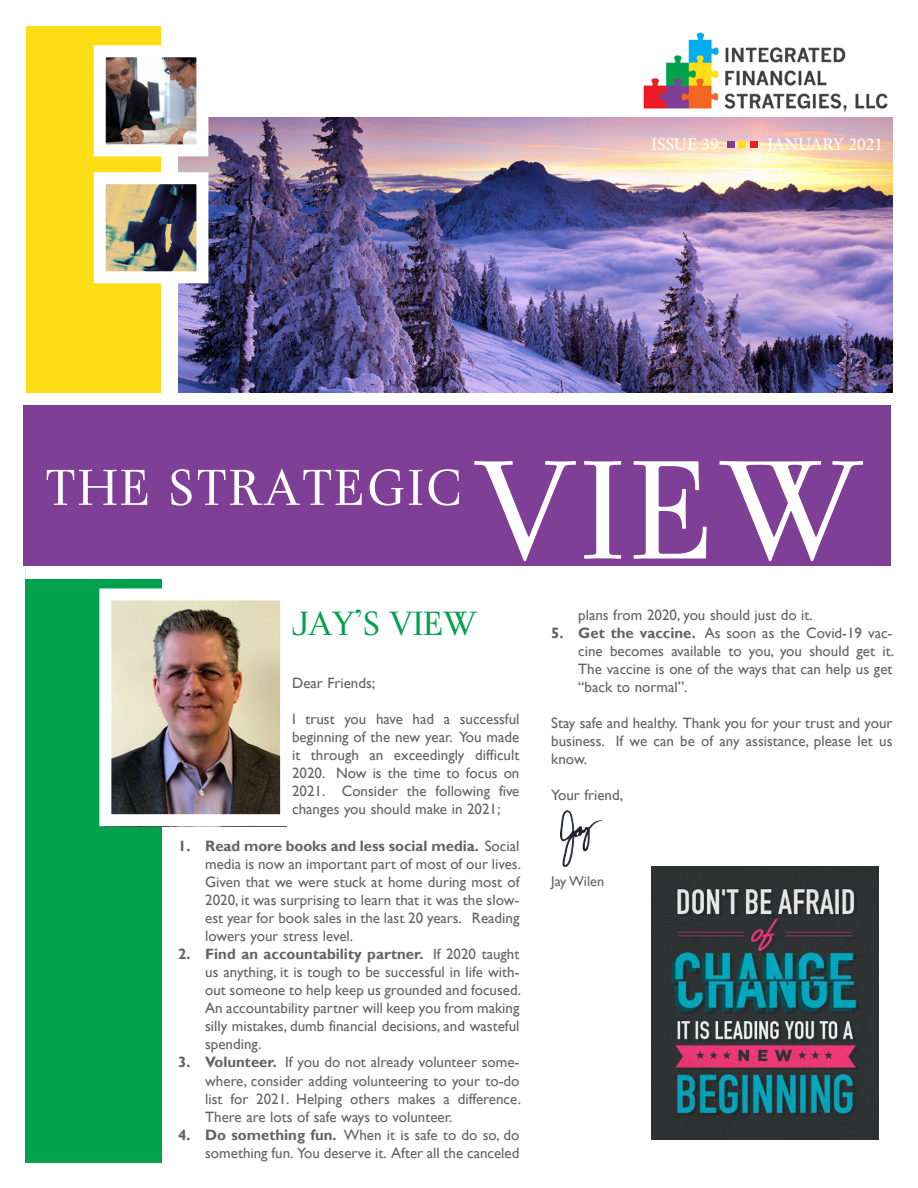
<style>
.page{position:relative;width:918px;height:1188px;background:#fff}
.page>*{position:absolute;margin:0;border:0;box-sizing:border-box;transform-origin:0 0}
.t1{font:150px "Medio";color:#fff}
.t2{font:54px "Medio";letter-spacing:.05em;color:#fff}
.t3{font:36px "Medio";color:#00a14b}
.t4{font:18px "Minion Pro";color:#fff}
.t5{font:15px/18px "Gill Sans";color:#636366;text-align:justify}
.t6{font:14.25px "Gill Sans";color:#636366}
.s1{font-weight:700}
</style>
<div class="page">
<img style="left:178px;top:118px;width:714px;height:275px">
<img style="left:643px;top:32px;width:245px;height:80px">
<div style="left:26px;top:567px;width:136px;height:595px;background:#00a14b"></div>
<div style="left:26px;top:26px;width:135px;height:378px;background:#ffde17"></div>
<div style="left:23px;top:405px;width:868px;height:161px;background:#7f3f96"></div>
<img style="left:107px;top:58px;width:88px;height:85px">
<div style="left:94px;top:45px;width:114px;height:111px;border:12px solid #fff"></div>
<img style="left:107px;top:185px;width:88px;height:85px">
<div style="left:94px;top:172px;width:114px;height:111px;border:12px solid #fff"></div>
<div style="left:0;top:393px;width:892px;height:12px;background:#fff"></div>
<div style="left:25px;top:567px;width:868px;height:12px;background:#fff"></div>
<div style="left:727px;top:141px;width:7px;height:7px;background:#7f3e98"></div>
<div style="left:738px;top:141px;width:8px;height:7px;background:#ffde17"></div>
<div style="left:750px;top:141px;width:7px;height:7px;background:#ed1b24"></div>
<img style="left:560px;top:810px;width:43px;height:56px">
<img style="left:112px;top:601px;width:167px;height:212px">
<div style="left:99px;top:588px;width:193px;height:238px;border:12px solid #fff"></div>
<img style="left:651px;top:866px;width:227px;height:273px">
<p class="t4" style="left:651px;top:132px;width:69px">ISSUE 39</p>
<p class="t4" style="left:767px;top:132px;width:117px">JANUARY 2021</p>
<p class="t2" style="left:46px;top:466px;width:418px">THE STRATEGIC</p>
<p class="t1" style="left:476px;top:449px;width:387px">VIEW</p>
<p class="t3" style="left:292px;top:609px;width:186px">JAY’S VIEW</p>
<p class="t5" style="left:292px;top:674px;width:85px">Dear Friends;</p>
<p class="t5" style="left:292px;top:710px;width:229px">I trust you have had a successful beginning of the new year. You made it through an exceedingly difficult 2020. Now is the time to focus on 2021. Consider the following five changes you should make in 2021;</p>
<p class="t5" style="left:205px;top:837px;width:317px;text-indent:-27px"><span class="s1">1. Read more books and less social media.</span> Social media is now an important part of most of our lives.<br>Given that we were stuck at home during most of 2020, it was surprising to learn that it was the slow&shy;est year for book sales in the last 20 years. Reading lowers your stress level.</p>
<p class="t5" style="left:205px;top:945px;width:317px;text-indent:-27px"><span class="s1">2. Find an accountability partner.</span> If 2020 taught us anything, it is tough to be successful in life with&shy;out someone to help keep us grounded and focused.<br>An accountability partner will keep you from making silly mistakes, dumb financial decisions, and wasteful spending.</p>
<p class="t5" style="left:205px;top:1054px;width:317px;text-indent:-27px"><span class="s1">3. Volunteer.</span> If you do not already volunteer some&shy;where, consider adding volunteering to your to-do list for 2021. Helping others makes a difference.<br>There are lots of safe ways to volunteer.</p>
<p class="t5" style="left:178px;top:1126px;width:343px;text-align:right"><span class="s1">4. Do something fun.</span> When it is safe to do so, do something fun. You deserve it. After all the canceled</p>
<p class="t5" style="left:578px;top:606px;width:236px">plans from 2020, you should just do it.</p>
<p class="t5" style="left:578px;top:624px;width:317px;text-indent:-27px"><span class="s1">5. Get the vaccine.</span> As soon as the Covid-19 vac&shy;cine becomes available to you, you should get it.<br>The vaccine is one of the ways that can help us get “back to normal”.</p>
<p class="t5" style="left:551px;top:714px;width:343px">Stay safe and healthy. Thank you for your trust and your business. If we can be of any assistance, please let us know.</p>
<p class="t5" style="left:551px;top:787px;width:73px">Your friend,</p>
<p class="t6" style="left:551px;top:873px;width:54px">Jay Wilen</p>
</div>
